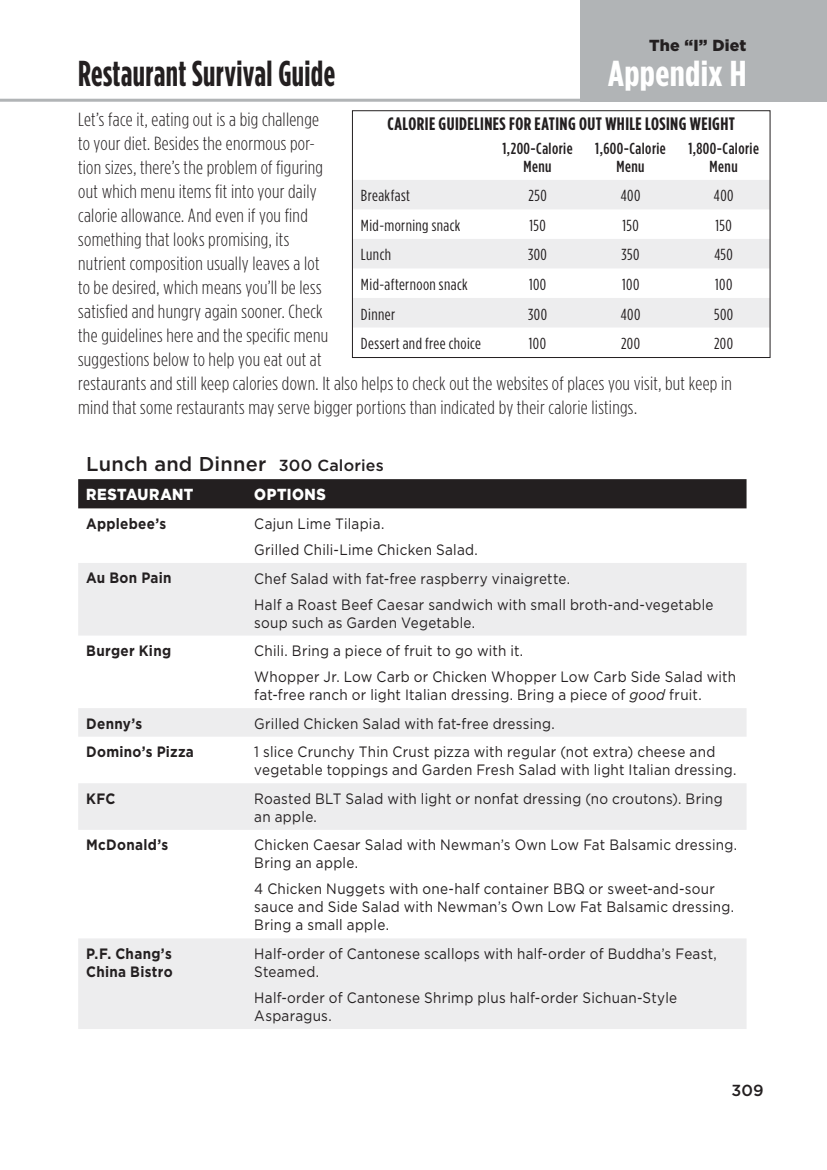
<style>
.page{position:relative;width:827px;height:1170px;background:#fff}
.page>*{position:absolute;margin:0;border:0;box-sizing:border-box;transform-origin:0 0}
.t1{font:700 36px "Gotham Condensed";letter-spacing:.01em;color:#231f20;scale:.9 1}
.t2{font:700 36px "Gotham Condensed";letter-spacing:.01em;color:#fff;scale:1.1 1}
.t3{font:500 20px "Gotham";letter-spacing:.01em;color:#231f20}
.t4{font:300 19px/24px "Gotham Condensed";letter-spacing:.01em;color:#231f20;scale:1.05 1}
.t5{font:700 18px "Gotham Condensed";letter-spacing:.02em;color:#231f20;scale:1.05 1}
.t6{font:16px "Gotham Condensed";letter-spacing:.025em;color:#231f20;scale:1.05 1}
.t7{font:500 16px/18px "Gotham Condensed";letter-spacing:.025em;color:#231f20;text-align:center;scale:1.05 1}
.t8{font:900 16px "Gotham";letter-spacing:.04em;color:#fff;scale:.9 1}
.t9{font:900 16px "Gotham";letter-spacing:.01em;color:#231f20}
.t10{font:500 16px "Gotham";color:#231f20}
.t11{font:15px/18px "Gotham";letter-spacing:.02em;color:#231f20;scale:.9 1}
.t12{font:700 15px/18px "Gotham";letter-spacing:.02em;color:#231f20;scale:.9 1}
.s1{font-size:16px}
.s2{font-style:italic}
</style>
<div class="page">
<div style="left:580px;top:0;width:247px;height:101px;background:#b1b4b6"></div>
<hr style="left:0;top:99px;width:827px;height:3px;background:#b1b4b6">
<div style="left:78px;top:479px;width:668px;height:29px;background:#231f20"></div>
<svg style="left:78px;top:563px;width:668px;height:465px;fill:#efeff0"></svg>
<svg style="left:354px;top:180px;width:414px;height:147px;fill:#ededee"></svg>
<div style="left:352px;top:110px;width:418px;height:248px;border:1px solid #231f20"></div>
<p class="t9" style="left:649px;top:36px;width:99px">The “I” Diet</p>
<h1 class="t1" style="left:78px;top:53px;width:287px">Restaurant Survival Guide</h1>
<h1 class="t2" style="left:608px;top:53px;width:127px">Appendix H</h1>
<p class="t4" style="left:78px;top:107px;width:624px">Let’s face it, eating out is a big challenge<br>to your diet. Besides the enormous por-<br>tion sizes, there’s the problem of figuring<br>out which menu items fit into your daily<br>calorie allowance. And even if you find<br>something that looks promising, its<br>nutrient composition usually leaves a lot<br>to be desired, which means you’ll be less<br>satisfied and hungry again sooner. Check<br>the guidelines here and the specific menu<br>suggestions below to help you eat out at<br>restaurants and still keep calories down. It also helps to check out the websites of places you visit, but keep in mind that some restaurants may serve bigger portions than indicated by their calorie listings.</p>
<h2 class="t3" style="left:86px;top:452px;width:299px">Lunch and Dinner <span class="s1">300 Calories</span></h2>
<p class="t8" style="left:86px;top:485px;width:121px">RESTAURANT</p>
<p class="t8" style="left:254px;top:485px;width:81px">OPTIONS</p>
<p class="t12" style="left:86px;top:514px;width:90px">Applebee’s</p>
<p class="t11" style="left:254px;top:510px;width:250px;line-height:26px">Cajun Lime Tilapia.<br>Grilled Chili-Lime Chicken Salad.</p>
<p class="t12" style="left:86px;top:568px;width:96px">Au Bon Pain</p>
<p class="t11" style="left:254px;top:565px;width:511px;line-height:26px">Chef Salad with fat-free raspberry vinaigrette.<br>Half a Roast Beef Caesar sandwich with small broth-and-vegetable</p>
<p class="t11" style="left:254px;top:613px;width:247px">soup such as Garden Vegetable.</p>
<p class="t12" style="left:86px;top:641px;width:96px">Burger King</p>
<p class="t11" style="left:254px;top:637px;width:537px;line-height:26px">Chili. Bring a piece of fruit to go with it.<br>Whopper Jr. Low Carb or Chicken Whopper Low Carb Side Salad with</p>
<p class="t11" style="left:254px;top:685px;width:498px">fat-free ranch or light Italian dressing. Bring a piece of <span class="s2">good</span> fruit.</p>
<p class="t12" style="left:86px;top:713px;width:64px">Denny’s</p>
<p class="t11" style="left:254px;top:714px;width:335px">Grilled Chicken Salad with fat-free dressing.</p>
<p class="t12" style="left:86px;top:742px;width:121px">Domino’s Pizza</p>
<p class="t11" style="left:254px;top:742px;width:537px">1 slice Crunchy Thin Crust pizza with regular (not extra) cheese and vegetable toppings and Garden Fresh Salad with light Italian dressing.</p>
<p class="t12" style="left:86px;top:789px;width:34px">KFC</p>
<p class="t11" style="left:254px;top:789px;width:522px">Roasted BLT Salad with light or nonfat dressing (no croutons). Bring an apple.</p>
<p class="t12" style="left:86px;top:835px;width:93px">McDonald’s</p>
<p class="t11" style="left:254px;top:835px;width:538px">Chicken Caesar Salad with Newman’s Own Low Fat Balsamic dressing.<br>Bring an apple.</p>
<p class="t11" style="left:254px;top:879px;width:534px">4 Chicken Nuggets with one-half container BBQ or sweet-and-sour sauce and Side Salad with Newman’s Own Low Fat Balsamic dressing.<br>Bring a small apple.</p>
<p class="t12" style="left:86px;top:944px;width:97px">P.F. Chang’s<br>China Bistro</p>
<p class="t11" style="left:254px;top:944px;width:515px">Half-order of Cantonese scallops with half-order of Buddha’s Feast,<br>Steamed.</p>
<p class="t11" style="left:254px;top:988px;width:471px">Half-order of Cantonese Shrimp plus half-order Sichuan-Style<br>Asparagus.</p>
<p class="t5" style="left:387px;top:114px;width:332px">CALORIE GUIDELINES FOR EATING OUT WHILE LOSING WEIGHT</p>
<p class="t7" style="left:502px;top:139px;width:68px">1,200-Calorie<br>Menu</p>
<p class="t7" style="left:595px;top:139px;width:69px">1,600-Calorie<br>Menu</p>
<p class="t7" style="left:688px;top:139px;width:69px">1,800-Calorie<br>Menu</p>
<p class="t6" style="left:361px;top:187px;width:48px">Breakfast</p>
<p class="t6" style="left:528px;top:187px;width:19px">250</p>
<p class="t6" style="left:621px;top:187px;width:20px">400</p>
<p class="t6" style="left:713px;top:187px;width:20px">400</p>
<p class="t6" style="left:361px;top:217px;width:96px">Mid-morning snack</p>
<p class="t6" style="left:529px;top:217px;width:17px">150</p>
<p class="t6" style="left:622px;top:217px;width:17px">150</p>
<p class="t6" style="left:715px;top:217px;width:17px">150</p>
<p class="t6" style="left:361px;top:246px;width:30px">Lunch</p>
<p class="t6" style="left:528px;top:246px;width:19px">300</p>
<p class="t6" style="left:621px;top:246px;width:19px">350</p>
<p class="t6" style="left:714px;top:246px;width:19px">450</p>
<p class="t6" style="left:361px;top:276px;width:103px">Mid-afternoon snack</p>
<p class="t6" style="left:529px;top:276px;width:18px">100</p>
<p class="t6" style="left:622px;top:276px;width:18px">100</p>
<p class="t6" style="left:715px;top:276px;width:18px">100</p>
<p class="t6" style="left:361px;top:305px;width:34px">Dinner</p>
<p class="t6" style="left:528px;top:305px;width:19px">300</p>
<p class="t6" style="left:621px;top:305px;width:20px">400</p>
<p class="t6" style="left:714px;top:305px;width:20px">500</p>
<p class="t6" style="left:361px;top:335px;width:116px">Dessert and free choice</p>
<p class="t6" style="left:529px;top:335px;width:18px">100</p>
<p class="t6" style="left:621px;top:335px;width:20px">200</p>
<p class="t6" style="left:714px;top:335px;width:20px">200</p>
<p class="t10" style="left:731px;top:1081px;width:33px">309</p>
</div>
